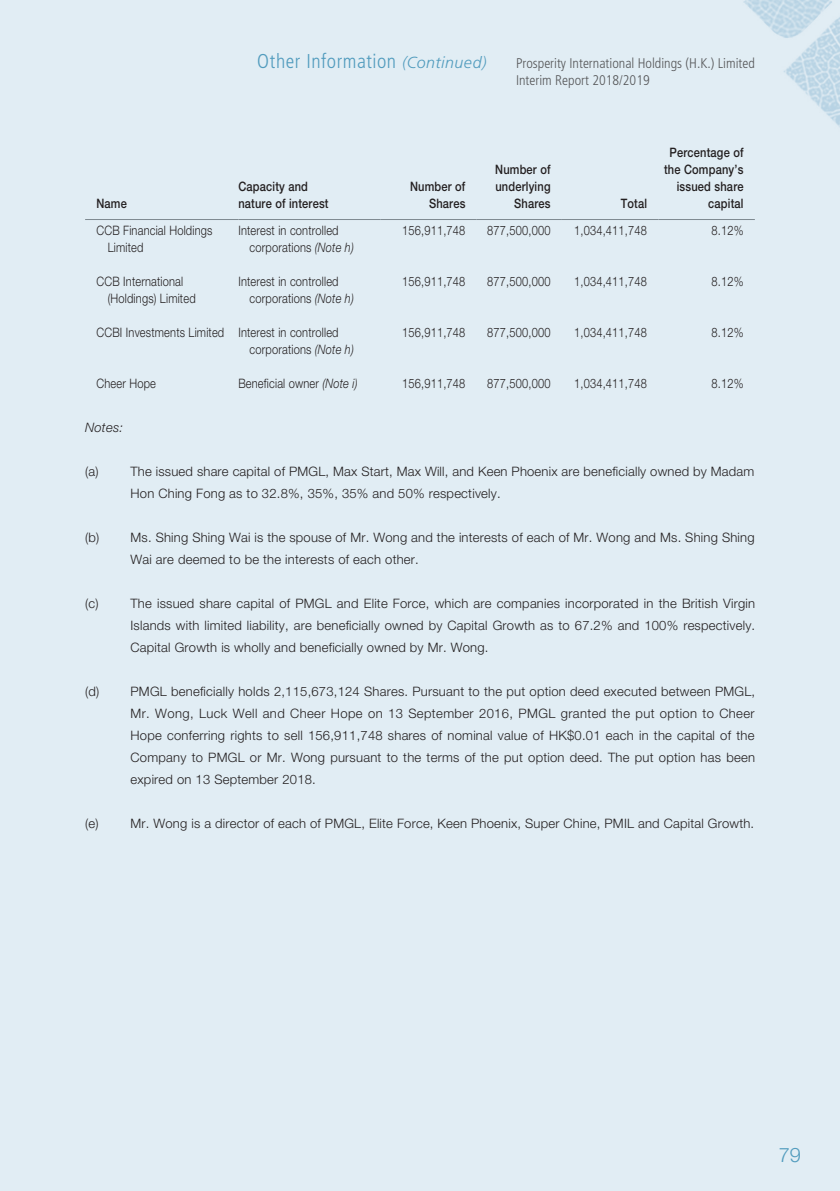
<style>
.page{position:relative;width:840px;height:1191px;background:#fff}
.page>*{position:absolute;margin:0;border:0;box-sizing:border-box;transform-origin:0 0}
.t1{font:300 condensed 20px "Frutiger LT Std";letter-spacing:.025em;color:#529cbe}
.t2{font:300 20px "Helvetica Neue LT Std";color:#529cbe}
.t3{font:300 condensed 14px/16.8px "Frutiger LT Std";color:#57585a}
._06_Notes{font:300 13px/22px "Helvetica Neue LT Std";letter-spacing:.015em;color:#231f20}
._51_N_Table_txt{font:300 13px "Helvetica Neue LT Std";letter-spacing:.015em;color:#231f20;scale:.85 1}
._51_N_Table_txt-2{font:500 13px "Helvetica Neue LT Std";letter-spacing:.015em;color:#231f20;scale:.85 1}
._06_Notes-2{font:italic 300 13px "Helvetica Neue LT Std";letter-spacing:.015em;color:#231f20}
.s1{font-style:italic;font-stretch:normal;font-size:16px}
.s2{font-style:italic}
</style>
<div class="page">
<hr style="left:85px;top:219px;width:153px;height:1px;background:#7e8990">
<hr style="left:238px;top:219px;width:142px;height:1px;background:#7e8990">
<hr style="left:380px;top:219px;width:96px;height:1px;background:#7e8990">
<hr style="left:476px;top:219px;width:85px;height:1px;background:#7e8990">
<hr style="left:561px;top:219px;width:97px;height:1px;background:#7e8990">
<hr style="left:658px;top:219px;width:96px;height:1px;background:#7e8990">
<p class="_51_N_Table_txt-2" style="left:96px;top:195px;width:37px">Name</p>
<p class="_51_N_Table_txt" style="left:96px;top:222px;width:138px">CCB Financial Holdings</p>
<p class="_51_N_Table_txt" style="left:108px;top:239px;width:44px">Limited</p>
<p class="_51_N_Table_txt" style="left:96px;top:273px;width:104px">CCB International</p>
<p class="_51_N_Table_txt" style="left:108px;top:290px;width:105px">(Holdings) Limited</p>
<h1 class="t1" style="left:257px;top:50px;width:231px">Other Information <span class="s1">(Continued)</span></h1>
<p class="t3" style="left:515px;top:55px;width:240px">Prosperity International Holdings (H.K.) Limited<br>Interim Report 2018/2019</p>
<p class="_51_N_Table_txt-2" style="left:238px;top:178px;width:83px">Capacity and</p>
<p class="_51_N_Table_txt-2" style="left:238px;top:195px;width:108px">nature of interest</p>
<p class="_51_N_Table_txt-2" style="left:410px;top:178px;width:67px">Number of</p>
<p class="_51_N_Table_txt-2" style="left:429px;top:195px;width:44px">Shares</p>
<p class="_51_N_Table_txt-2" style="left:495px;top:161px;width:67px">Number of</p>
<p class="_51_N_Table_txt-2" style="left:495px;top:178px;width:66px">underlying</p>
<p class="_51_N_Table_txt-2" style="left:514px;top:195px;width:44px">Shares</p>
<p class="_51_N_Table_txt-2" style="left:620px;top:195px;width:32px">Total</p>
<p class="_51_N_Table_txt-2" style="left:669px;top:144px;width:88px">Percentage of</p>
<p class="_51_N_Table_txt-2" style="left:663px;top:161px;width:95px">the Company’s</p>
<p class="_51_N_Table_txt-2" style="left:676px;top:178px;width:80px">issued share</p>
<p class="_51_N_Table_txt-2" style="left:707px;top:195px;width:43px">capital</p>
<p class="_51_N_Table_txt" style="left:238px;top:222px;width:119px">Interest in controlled</p>
<p class="_51_N_Table_txt" style="left:249px;top:239px;width:124px">corporations <span class="s2">(Note h)</span></p>
<p class="_51_N_Table_txt" style="left:238px;top:273px;width:119px">Interest in controlled</p>
<p class="_51_N_Table_txt" style="left:249px;top:290px;width:124px">corporations <span class="s2">(Note h)</span></p>
<p class="_51_N_Table_txt" style="left:402px;top:222px;width:76px">156,911,748</p>
<p class="_51_N_Table_txt" style="left:487px;top:222px;width:76px">877,500,000</p>
<p class="_51_N_Table_txt" style="left:573px;top:222px;width:87px">1,034,411,748</p>
<p class="_51_N_Table_txt" style="left:711px;top:222px;width:39px">8.12%</p>
<p class="_51_N_Table_txt" style="left:402px;top:273px;width:76px">156,911,748</p>
<p class="_51_N_Table_txt" style="left:487px;top:273px;width:76px">877,500,000</p>
<p class="_51_N_Table_txt" style="left:573px;top:273px;width:87px">1,034,411,748</p>
<p class="_51_N_Table_txt" style="left:711px;top:273px;width:39px">8.12%</p>
<p class="_51_N_Table_txt" style="left:96px;top:324px;width:152px">CCBI Investments Limited</p>
<p class="_51_N_Table_txt" style="left:238px;top:324px;width:119px">Interest in controlled</p>
<p class="_51_N_Table_txt" style="left:249px;top:341px;width:124px">corporations <span class="s2">(Note h)</span></p>
<p class="_51_N_Table_txt" style="left:402px;top:324px;width:76px">156,911,748</p>
<p class="_51_N_Table_txt" style="left:487px;top:324px;width:76px">877,500,000</p>
<p class="_51_N_Table_txt" style="left:573px;top:324px;width:87px">1,034,411,748</p>
<p class="_51_N_Table_txt" style="left:711px;top:324px;width:39px">8.12%</p>
<p class="_51_N_Table_txt" style="left:96px;top:375px;width:71px">Cheer Hope</p>
<p class="_51_N_Table_txt" style="left:238px;top:375px;width:142px">Beneficial owner <span class="s2">(Note i)</span></p>
<p class="_51_N_Table_txt" style="left:402px;top:375px;width:76px">156,911,748</p>
<p class="_51_N_Table_txt" style="left:487px;top:375px;width:76px">877,500,000</p>
<p class="_51_N_Table_txt" style="left:573px;top:375px;width:87px">1,034,411,748</p>
<p class="_51_N_Table_txt" style="left:711px;top:375px;width:39px">8.12%</p>
<p class="_06_Notes-2" style="left:85px;top:420px;width:39px">Notes:</p>
<p class="_06_Notes" style="left:85px;top:460px;width:15px">(a)</p>
<p class="_06_Notes" style="left:130px;top:460px;width:625px">The issued share capital of PMGL, Max Start, Max Will, and Keen Phoenix are beneficially owned by Madam<br>Hon Ching Fong as to 32.8%, 35%, 35% and 50% respectively.</p>
<p class="_06_Notes" style="left:130px;top:526px;width:625px;text-indent:-45px">(b) Ms. Shing Shing Wai is the spouse of Mr. Wong and the interests of each of Mr. Wong and Ms. Shing Shing<br>Wai are deemed to be the interests of each other.</p>
<p class="_06_Notes" style="left:85px;top:592px;width:15px">(c)</p>
<p class="_06_Notes" style="left:130px;top:592px;width:625px;text-align:justify">The issued share capital of PMGL and Elite Force, which are companies incorporated in the British Virgin Islands with limited liability, are beneficially owned by Capital Growth as to 67.2% and 100% respectively.<br>Capital Growth is wholly and beneficially owned by Mr. Wong.</p>
<p class="_06_Notes" style="left:130px;top:680px;width:625px;text-align:justify;text-indent:-45px">(d) PMGL beneficially holds 2,115,673,124 Shares. Pursuant to the put option deed executed between PMGL, Mr. Wong, Luck Well and Cheer Hope on 13 September 2016, PMGL granted the put option to Cheer Hope conferring rights to sell 156,911,748 shares of nominal value of HK$0.01 each in the capital of the Company to PMGL or Mr. Wong pursuant to the terms of the put option deed. The put option has been expired on 13 September 2018.</p>
<p class="_06_Notes" style="left:85px;top:812px;width:15px">(e)</p>
<p class="_06_Notes" style="left:130px;top:812px;width:624px">Mr. Wong is a director of each of PMGL, Elite Force, Keen Phoenix, Super Chine, PMIL and Capital Growth.</p>
<h1 class="t2" style="left:778px;top:1142px;width:24px">79</h1>
</div>
